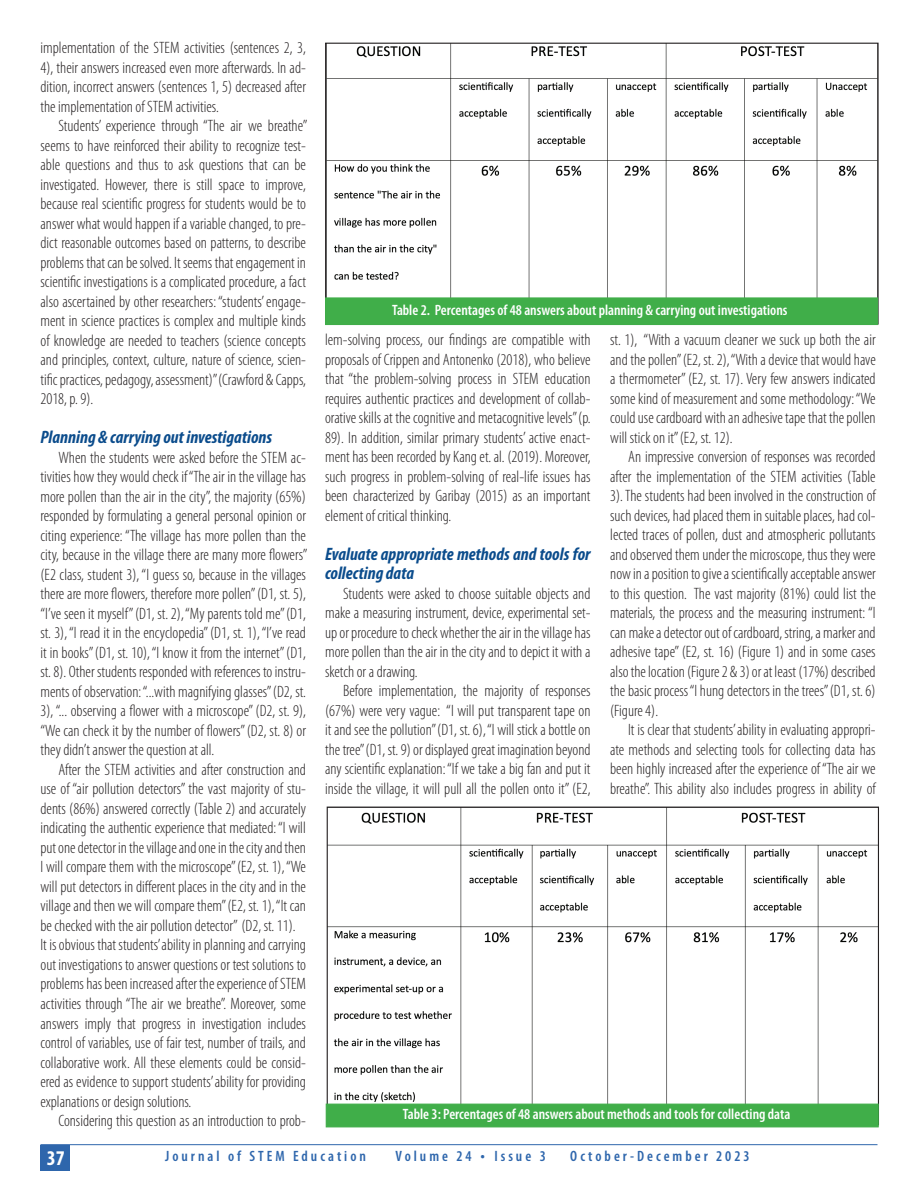
<style>
.page{position:relative;width:918px;height:1188px;background:#fff}
.page>*{position:absolute;margin:0;border:0;box-sizing:border-box;transform-origin:0 0}
.t1{font:700 condensed 21px "Myriad Pro";color:#fff}
.t2{font:italic 700 condensed 18px/19.5px "Myriad Pro";color:#0b4c8c}
.t3{font:300 condensed 16.5px/19.5px "Myriad Pro";color:#231f20;text-align:justify}
.t4{font:600 condensed 15px "Myriad Pro";color:#fff}
.t5{font:600 condensed 15px "Myriad Pro";letter-spacing:.2em;color:#2e66ac}
.s1{font-size:16.5px}
</style>
<div class="page">
<hr style="left:40px;top:1144px;width:838px;height:1px;background:#2e66ac">
<div style="left:40px;top:1145px;width:30px;height:26px;background:#2e66ac"></div>
<img style="left:329px;top:809px;width:548px;height:295px">
<img style="left:327px;top:45px;width:550px;height:252px">
<div style="left:325px;top:297px;width:553px;height:28px;background:#40ae49;border:1px solid #40ae49"></div>
<div style="left:326px;top:1104px;width:553px;height:23px;background:#40ae49"></div>
<p class="t3" style="left:40px;top:38px;width:267px">implementation of the STEM activities (sentences 2, 3, 4), their answers increased even more afterwards. In ad&shy;dition, incorrect answers (sentences 1, 5) decreased after the implementation of STEM activities.</p>
<p class="t3" style="left:40px;top:116px;width:268px;text-indent:18px">Students’ experience through “The air we breathe” seems to have reinforced their ability to recognize test&shy;able questions and thus to ask questions that can be investigated. However, there is still space to improve, because real scientific progress for students would be to answer what would happen if a variable changed, to pre&shy;dict reasonable outcomes based on patterns, to describe problems that can be solved. It seems that engagement in scientific investigations is a complicated procedure, a fact also ascertained by other researchers: “students’ engage&shy;ment in science practices is complex and multiple kinds of knowledge are needed to teachers (science concepts and principles, context, culture, nature of science, scien&shy;tific practices, pedagogy, assessment)” (Crawford &amp; Capps, 2018, p. 9).</p>
<p class="t2" style="left:40px;top:427px;width:233px">Planning &amp; carrying out investigations</p>
<p class="t3" style="left:40px;top:448px;width:269px;text-indent:18px">When the students were asked before the STEM ac&shy;tivities how they would check if “The air in the village has more pollen than the air in the city”, the majority (65%) responded by formulating a general personal opinion or citing experience: “The village has more pollen than the city, because in the village there are many more flowers” (E2 class, student 3), “I guess so, because in the villages there are more flowers, therefore more pollen” (D1, st. 5), “I’ve seen it myself” (D1, st. 2), “My parents told me” (D1, st. 3), “I read it in the encyclopedia” (D1, st. 1), “I’ve read it in books” (D1, st. 10), “I know it from the internet” (D1, st. 8). Other students responded with references to instru&shy;ments of observation: “...with magnifying glasses” (D2, st.<br>3), “... observing a flower with a microscope” (D2, st. 9), “We can check it by the number of flowers” (D2, st. 8) or they didn’t answer the question at all.</p>
<p class="t3" style="left:40px;top:760px;width:267px;text-align:left;text-indent:18px">After the STEM activities and after construction and use of “air pollution detectors” the vast majority of stu&shy;dents (86%) answered correctly (Table 2) and accurately indicating the authentic experience that mediated: “I will put one detector in the village and one in the city and then I will compare them with the microscope” (E2, st. 1), “We will put detectors in different places in the city and in the village and then we will compare them” (E2, st. 1), “It can be checked with the air pollution detector” (D2, st. 11).<br>It is obvious that students’ ability in planning and carrying out investigations to answer questions or test solutions to problems has been increased after the experience of STEM activities through “The air we breathe”. Moreover, some answers imply that progress in investigation includes control of variables, use of fair test, number of trails, and collaborative work. All these elements could be consid&shy;ered as evidence to support students’ ability for providing explanations or design solutions.</p>
<p class="t3" style="left:59px;top:1111px;width:249px">Considering this question as an introduction to prob-</p>
<p class="t4" style="left:392px;top:301px;width:397px">Table 2. Percentages of 48 answers about planning &amp; carrying out investigations</p>
<p class="t3" style="left:325px;top:330px;width:267px">lem-solving process, our findings are compatible with proposals of Crippen and Antonenko (2018), who believe that “the problem-solving process in STEM education requires authentic practices and development of collab&shy;orative skills at the cognitive and metacognitive levels” (p.<br>89). In addition, similar primary students’ active enact&shy;ment has been recorded by Kang et. al. (2019). Moreover, such progress in problem-solving of real-life issues has been characterized by Garibay (2015) as an important element of critical thinking.</p>
<p class="t2" style="left:325px;top:543px;width:267px">Evaluate appropriate methods and tools for collecting data</p>
<p class="t3" style="left:325px;top:583px;width:267px;text-indent:18px">Students were asked to choose suitable objects and make a measuring instrument, device, experimental set&shy;up or procedure to check whether the air in the village has more pollen than the air in the city and to depict it with a sketch or a drawing.</p>
<p class="t3" style="left:325px;top:681px;width:267px;text-indent:18px">Before implementation, the majority of responses (67%) were very vague: “I will put transparent tape on it and see the pollution” (D1, st. 6), “I will stick a bottle on the tree” (D1, st. 9) or displayed great imagination beyond any scientific explanation: “If we take a big fan and put it inside the village, it will pull all the pollen onto it” (E2,</p>
<p class="t3" style="left:610px;top:330px;width:267px">st. 1), “With a vacuum cleaner we suck up both the air and the pollen” (E2, st. 2), “With a device that would have a thermometer” (E2, st. 17). Very few answers indicated some kind of measurement and some methodology: “We could use cardboard with an adhesive tape that the pollen will stick on it” (E2, st. 12).</p>
<p class="t3" style="left:610px;top:447px;width:267px;text-indent:18px">An impressive conversion of responses was recorded after the implementation of the STEM activities (Table 3). The students had been involved in the construction of such devices, had placed them in suitable places, had col&shy;lected traces of pollen, dust and atmospheric pollutants and observed them under the microscope, thus they were now in a position to give a scientifically acceptable answer to this question. The vast majority (81%) could list the materials, the process and the measuring instrument: “I can make a detector out of cardboard, string, a marker and adhesive tape” (E2, st. 16) (Figure 1) and in some cases also the location (Figure 2 &amp; 3) or at least (17%) described the basic process “I hung detectors in the trees” (D1, st. 6) (Figure 4).</p>
<p class="t3" style="left:610px;top:720px;width:267px;text-indent:18px">It is clear that students’ ability in evaluating appropri&shy;ate methods and selecting tools for collecting data has been highly increased after the experience of “The air we breathe”. This ability also includes progress in ability of</p>
<p class="t4" style="left:403px;top:1105px;width:389px">Table 3: Percentages of 48 answers about methods and tools for collecting data</p>
<p class="t1" style="left:47px;top:1145px;width:19px">37</p>
<p class="t5" style="left:165px;top:1147px;width:202px">Journal of STEM Education</p>
<p class="t5" style="left:396px;top:1147px;width:152px">Volume 24 <span class="s1">•</span> Issue 3</p>
<p class="t5" style="left:570px;top:1147px;width:181px">October-December 2023</p>
</div>
